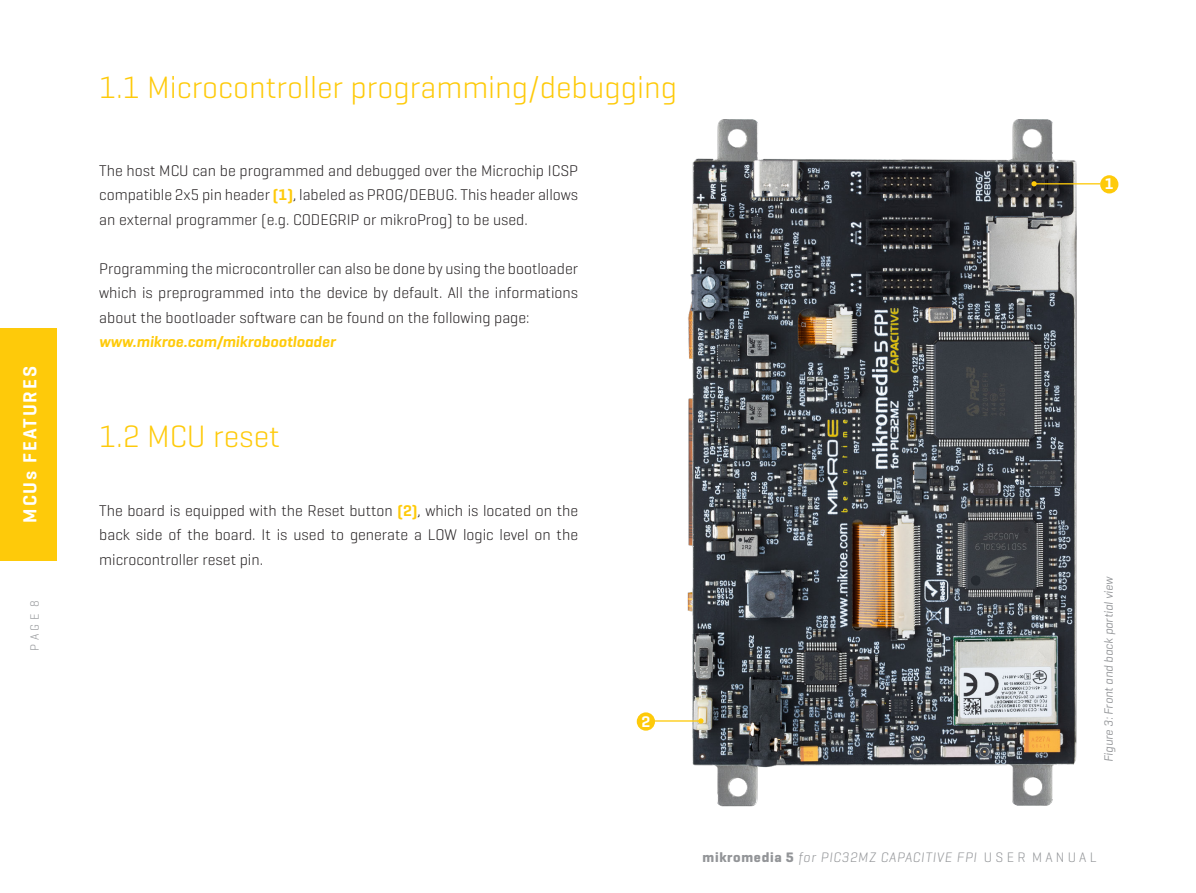
<style>
.page{position:relative;width:1196px;height:893px;background:#fff}
.page>*{position:absolute;margin:0;border:0;box-sizing:border-box;transform-origin:0 0}
.Naslov{font:300 31.5px "Geogrotesque";color:#feca0a}
.Unutrasnji_text{font:600 19.25px "Geogrotesque";letter-spacing:.1em;color:#fff}
.t1{font:300 15.75px/24.5px "Geogrotesque";color:#231f20;text-align:justify}
.t2{font:italic 600 15.75px "Geogrotesque";color:#feca0a}
.t3{font:600 15.75px "Geogrotesque";color:#fff}
.t4{font:italic 300 14px "Geogrotesque";letter-spacing:.05em;color:#939598}
.Unutrasnji_text-2{font:italic 12.25px "Geogrotesque";color:#939598}
.t5{font:300 12.25px "Geogrotesque";color:#939598}
.s1{font-weight:600;color:#feca0a}
.s2{font-weight:700;font-style:normal}
.s3{font-style:normal}
</style>
<div class="page">
<div style="left:0;top:329px;width:57px;height:232px;background:#feca0a"></div>
<img style="left:687px;top:119px;width:389px;height:688px">
<hr style="left:652px;top:720px;width:49px;height:2px;background:#feca0a">
<svg style="left:698px;top:718px;width:5px;height:6px"></svg>
<div style="left:637px;top:712px;width:18px;height:19px;background:#feca0a;border-radius:50%"></div>
<hr style="left:1034px;top:183px;width:66px;height:1px;background:#feca0a">
<svg style="left:1031px;top:181px;width:5px;height:5px"></svg>
<div style="left:1100px;top:175px;width:18px;height:18px;background:#feca0a;border-radius:50%"></div>
<p class="Unutrasnji_text" style="left:18px;top:523px;width:158px;rotate:-90deg">MCUs FEATURES</p>
<p class="t5" style="left:27px;top:651px;width:52px;rotate:-90deg">P A G E 8</p>
<p class="Naslov" style="left:99px;top:68px;width:579px">1.1 Microcontroller programming/debugging</p>
<p class="t1" style="left:99px;top:157px;width:480px">The host MCU can be programmed and debugged over the Microchip ICSP compatible 2x5 pin header <span class="s1">(1)</span>, labeled as PROG/DEBUG. This header allows an external programmer (e.g. CODEGRIP or mikroProg) to be used.</p>
<p class="t1" style="left:99px;top:255px;width:480px">Programming the microcontroller can also be done by using the bootloader which is preprogrammed into the device by default. All the informations about the bootloader software can be found on the following page:</p>
<p class="t2" style="left:99px;top:332px;width:238px">www.mikroe.com/mikrobootloader</p>
<p class="Naslov" style="left:99px;top:417px;width:182px">1.2 MCU reset</p>
<p class="t1" style="left:99px;top:498px;width:480px">The board is equipped with the Reset button <span class="s1">(2)</span>, which is located on the back side of the board. It is used to generate a LOW logic level on the microcontroller reset pin.</p>
<p class="t3" style="left:641px;top:711px;width:10px">2</p>
<p class="t3" style="left:1105px;top:174px;width:10px">1</p>
<p class="Unutrasnji_text-2" style="left:1101px;top:762px;width:187px;rotate:-90deg">Figure 3: Front and back partial view</p>
<p class="t4" style="left:702px;top:848px;width:395px"><span class="s2">mikromedia 5</span> for PIC32MZ CAPACITIVE FPI <span class="s3">U S E R M A N U A L</span></p>
</div>
